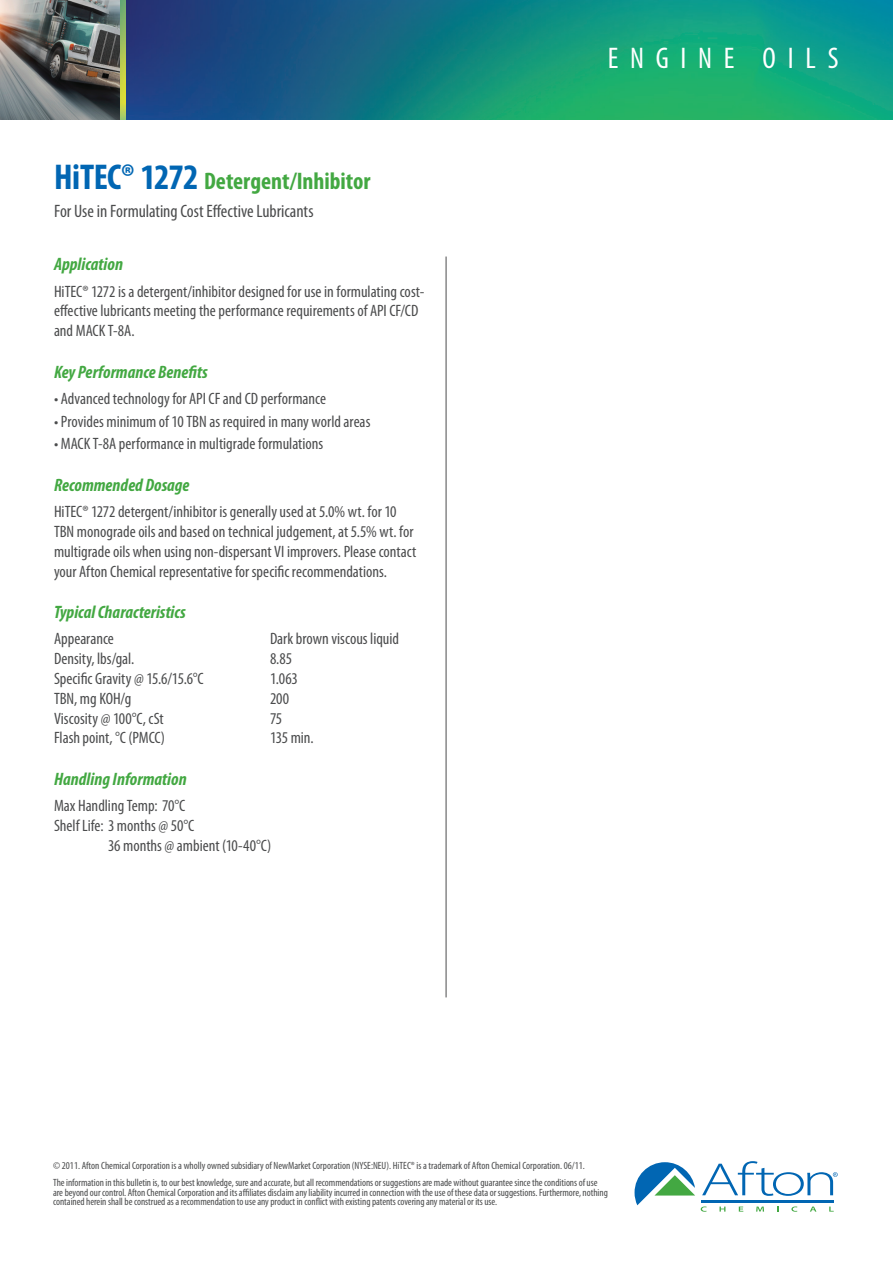
<style>
.page{position:relative;width:893px;height:1263px;background:#fff}
.page>*{position:absolute;margin:0;border:0;box-sizing:border-box;transform-origin:0 0}
.t1{font:condensed 30px "Myriad Pro";letter-spacing:.39em;color:#fff}
.t2{font:700 condensed 24px "Myriad Pro";color:#43a842}
.t3{font:italic 700 condensed 18px "Myriad Pro";color:#43a842}
.t4{font:condensed 18px "Myriad Pro";letter-spacing:-.005em;color:#4b4c4d}
.t5{font:condensed 16.5px/19.8px "Myriad Pro";color:#4b4c4d}
.t6{font:condensed 10.5px/9.8px "Myriad Pro";letter-spacing:-.005em;color:#4b4c4d}
.s1{font-size:36px;color:#0166b3}
</style>
<div class="page">
<img style="left:125px;top:0;width:768px;height:119px">
<img style="left:119px;top:0;width:6px;height:119px">
<img style="left:0;top:0;width:119px;height:119px">
<hr style="left:701px;top:1200px;width:132px;height:3px;background:#0166b3">
<svg style="left:701px;top:1206px;width:6px;height:6px"></svg>
<svg style="left:719px;top:1206px;width:6px;height:5px"></svg>
<svg style="left:739px;top:1206px;width:4px;height:5px"></svg>
<svg style="left:756px;top:1206px;width:8px;height:5px"></svg>
<svg style="left:791px;top:1206px;width:6px;height:6px"></svg>
<svg style="left:810px;top:1206px;width:6px;height:5px"></svg>
<svg style="left:829px;top:1206px;width:5px;height:5px"></svg>
<svg style="left:634px;top:1162px;width:61px;height:43px"></svg>
<svg style="left:702px;top:1161px;width:136px;height:35px"></svg>
<hr style="left:446px;top:257px;width:1px;height:740px;background:#4b4c4d">
<p class="t2" style="left:54px;top:166px;width:318px"><span class="s1">HiTEC® 1272</span> Detergent/Inhibitor</p>
<p class="t4" style="left:54px;top:200px;width:261px">For Use in Formulating Cost Effective Lubricants</p>
<p class="t3" style="left:54px;top:253px;width:71px">Application</p>
<p class="t5" style="left:54px;top:281px;width:372px">HiTEC® 1272 is a detergent/inhibitor designed for use in formulating cost&shy;effective lubricants meeting the performance requirements of API CF/CD and MACK T-8A.</p>
<p class="t3" style="left:54px;top:360px;width:155px">Key Performance Benefits</p>
<p class="t5" style="left:54px;top:389px;width:274px">• Advanced technology for API CF and CD performance</p>
<p class="t5" style="left:54px;top:411px;width:318px">• Provides minimum of 10 TBN as required in many world areas</p>
<p class="t5" style="left:54px;top:434px;width:271px">• MACK T-8A performance in multigrade formulations</p>
<p class="t3" style="left:54px;top:473px;width:137px">Recommended Dosage</p>
<p class="t5" style="left:54px;top:501px;width:364px">HiTEC® 1272 detergent/inhibitor is generally used at 5.0% wt. for 10<br>TBN monograde oils and based on technical judgement, at 5.5% wt. for multigrade oils when using non-dispersant VI improvers. Please contact your Afton Chemical representative for specific recommendations.</p>
<p class="t3" style="left:54px;top:601px;width:133px">Typical Characteristics</p>
<p class="t5" style="left:54px;top:629px;width:61px">Appearance</p>
<p class="t5" style="left:270px;top:629px;width:131px">Dark brown viscous liquid</p>
<p class="t5" style="left:54px;top:649px;width:82px">Density, lbs/gal.</p>
<p class="t5" style="left:270px;top:649px;width:24px">8.85</p>
<p class="t5" style="left:54px;top:668px;width:151px">Specific Gravity @ 15.6/15.6°C</p>
<p class="t5" style="left:270px;top:668px;width:29px">1.063</p>
<p class="t5" style="left:54px;top:688px;width:79px">TBN, mg KOH/g</p>
<p class="t5" style="left:270px;top:688px;width:21px">200</p>
<p class="t5" style="left:54px;top:708px;width:111px">Viscosity @ 100°C, cSt</p>
<p class="t5" style="left:270px;top:708px;width:14px">75</p>
<p class="t5" style="left:54px;top:728px;width:113px">Flash point, °C (PMCC)</p>
<p class="t5" style="left:270px;top:728px;width:45px">135 min.</p>
<p class="t3" style="left:54px;top:768px;width:134px">Handling Information</p>
<p class="t5" style="left:54px;top:796px;width:133px">Max Handling Temp: 70°C</p>
<p class="t5" style="left:108px;top:816px;width:165px;text-indent:-54px">Shelf Life: 3 months @ 50°C<br>36 months @ ambient (10-40°C)</p>
<p class="t1" style="left:608px;top:40px;width:232px">ENGINE OILS</p>
<p class="t6" style="left:53px;top:1161px;width:533px">© 2011. Afton Chemical Corporation is a wholly owned subsidiary of NewMarket Corporation (NYSE:NEU). HiTEC® is a trademark of Afton Chemical Corporation. 06/11.</p>
<p class="t6" style="left:53px;top:1177px;width:556px">The information in this bulletin is, to our best knowledge, sure and accurate, but all recommendations or suggestions are made without guarantee since the conditions of use are beyond our control. Afton Chemical Corporation and its affiliates disclaim any liability incurred in connection with the use of these data or suggestions. Furthermore, nothing contained herein shall be construed as a recommendation to use any product in conflict with existing patents covering any material or its use.</p>
</div>
